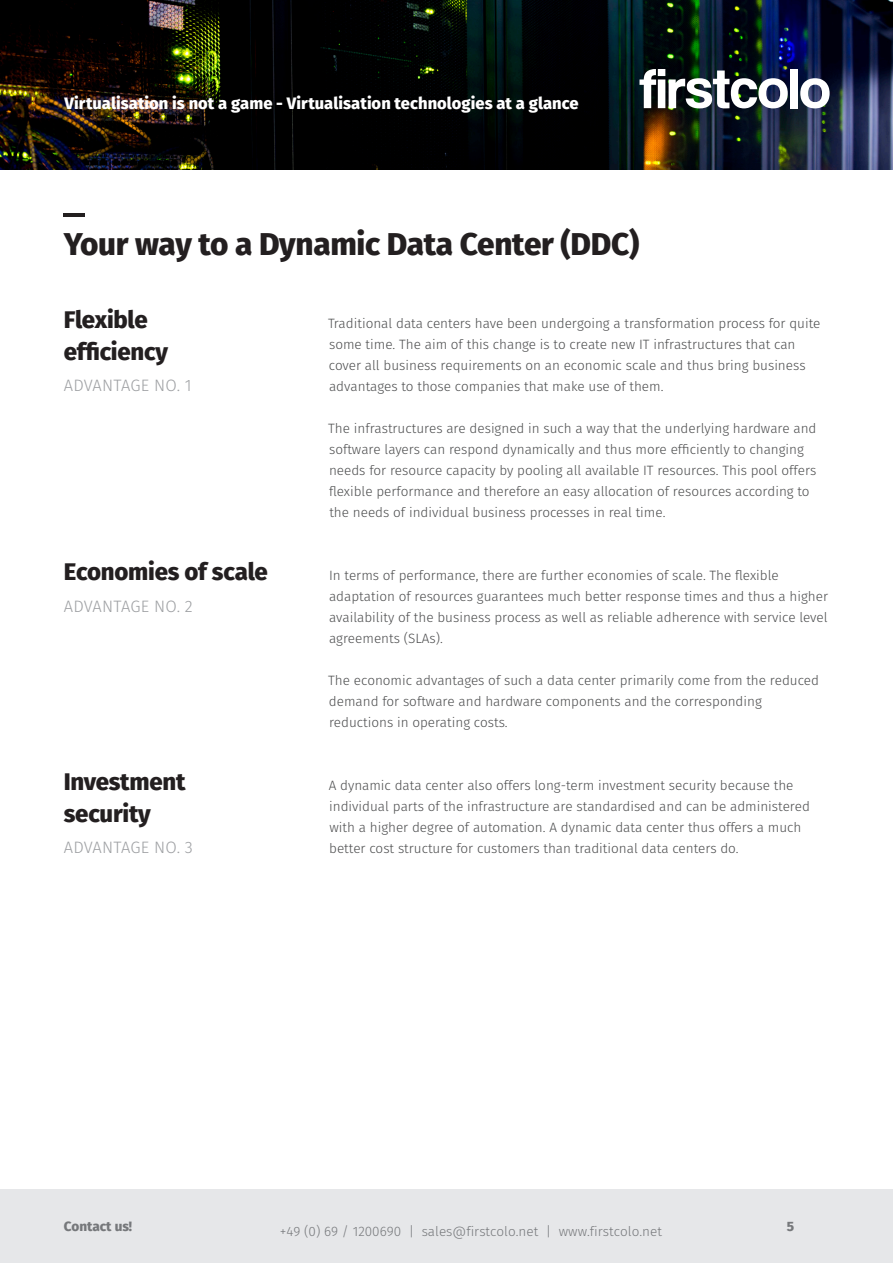
<style>
.page{position:relative;width:893px;height:1263px;background:#fff}
.page>*{position:absolute;margin:0;border:0;box-sizing:border-box;transform-origin:0 0}
.t1{font:800 31.5px "Fira Sans";letter-spacing:-.01em;color:#231f20}
.t2{font:800 24px/31.5px "Fira Sans";letter-spacing:-.01em;color:#231f20}
.t3{font:800 16.5px "Fira Sans";color:#fff}
.t4{font:300 16.5px "Fira Sans";letter-spacing:.005em;color:#9d9fa2}
.t5{font:300 13.5px/21px "Fira Sans";color:#4b4c4d}
.t6{font:300 13.5px "Fira Sans";color:#76787b}
.t7{font:800 13.5px "Fira Sans";color:#76787b}
</style>
<div class="page">
<div style="left:0;top:1189px;width:893px;height:74px;background:#e6e7e9"></div>
<img style="left:0;top:0;width:893px;height:170px">
<hr style="left:64px;top:213px;width:21px;height:3px;background:#231f20">
<img style="left:639px;top:69px;width:149px;height:40px">
<div style="left:790px;top:69px;width:8px;height:39px;background:#fff"></div>
<svg style="left:800px;top:78px;width:30px;height:30px"></svg>
<p class="t3" style="left:64px;top:89px;width:516px">Virtualisation is not a game - Virtualisation technologies at a glance</p>
<h1 class="t1" style="left:64px;top:216px;width:577px">Your way to a Dynamic Data Center (DDC)</h1>
<h2 class="t2" style="left:64px;top:302px;width:106px">Flexible efficiency</h2>
<p class="t4" style="left:64px;top:374px;width:129px">ADVANTAGE NO. 1</p>
<h2 class="t2" style="left:64px;top:554px;width:205px">Economies of scale</h2>
<p class="t4" style="left:64px;top:594px;width:130px">ADVANTAGE NO. 2</p>
<h2 class="t2" style="left:64px;top:764px;width:123px">Investment security</h2>
<p class="t4" style="left:64px;top:836px;width:130px">ADVANTAGE NO. 3</p>
<p class="t5" style="left:328px;top:313px;width:494px">Traditional data centers have been undergoing a transformation process for quite some time. The aim of this change is to create new IT infrastructures that can cover all business requirements on an economic scale and thus bring business advantages to those companies that make use of them.</p>
<p class="t5" style="left:328px;top:418px;width:490px">The infrastructures are designed in such a way that the underlying hardware and software layers can respond dynamically and thus more efficiently to changing needs for resource capacity by pooling all available IT resources. This pool offers flexible performance and therefore an easy allocation of resources according to the needs of individual business processes in real time.</p>
<p class="t5" style="left:329px;top:565px;width:500px">In terms of performance, there are further economies of scale. The flexible adaptation of resources guarantees much better response times and thus a higher availability of the business process as well as reliable adherence with service level agreements (SLAs).</p>
<p class="t5" style="left:328px;top:670px;width:492px">The economic advantages of such a data center primarily come from the reduced demand for software and hardware components and the corresponding reductions in operating costs.</p>
<p class="t5" style="left:329px;top:775px;width:483px">A dynamic data center also offers long-term investment security because the individual parts of the infrastructure are standardised and can be administered with a higher degree of automation. A dynamic data center thus offers a much better cost structure for customers than traditional data centers do.</p>
<p class="t7" style="left:64px;top:1215px;width:70px">Contact us!</p>
<p class="t6" style="left:280px;top:1222px;width:384px">+49 (0) 69 / 1200690 | sales@firstcolo.net | www.firstcolo.net</p>
<p class="t7" style="left:787px;top:1215px;width:9px">5</p>
</div>
